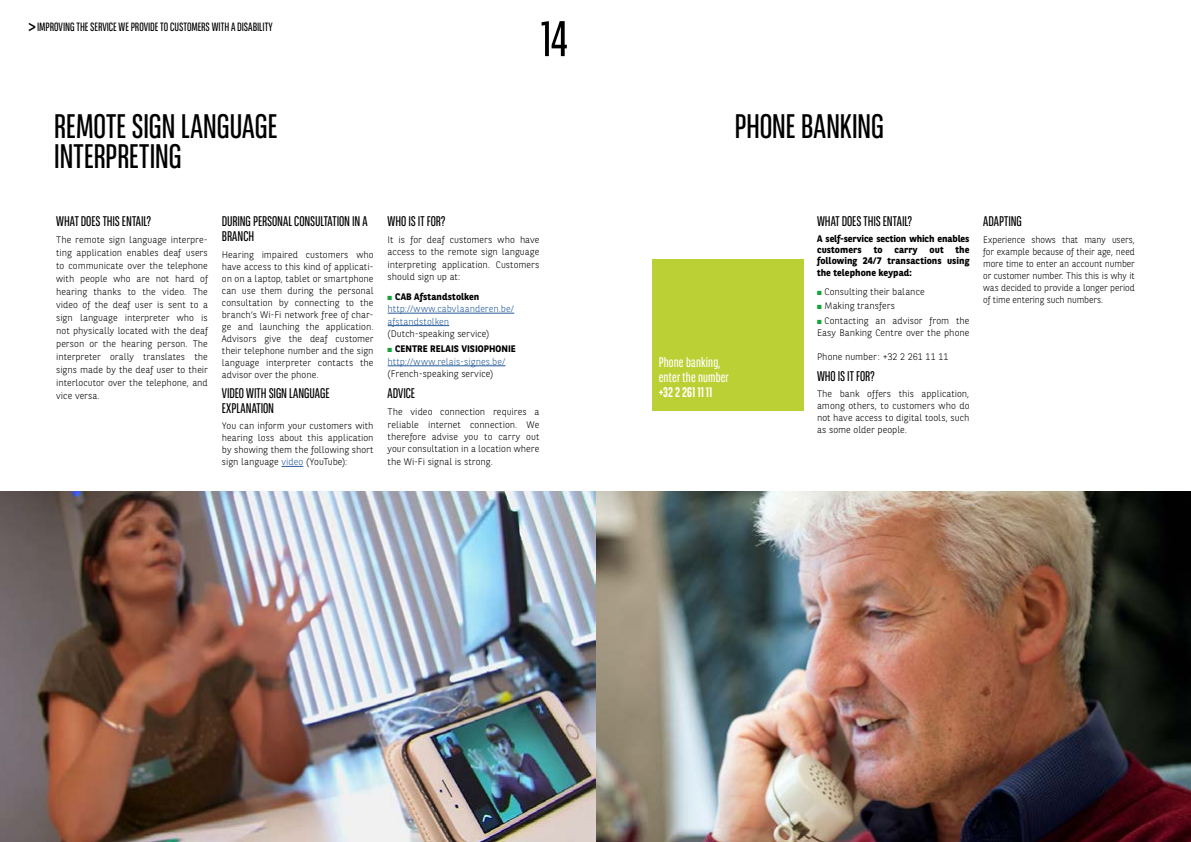
<style>
.page{position:relative;width:1191px;height:842px;background:#fff}
.page>*{position:absolute;margin:0;border:0;box-sizing:border-box;transform-origin:0 0}
.t1{font:50px "BNPP Sans Condensed";color:#000}
.t2{font:34px/30px "BNPP Sans Condensed";letter-spacing:-.015em;color:#000}
.t3{font:14px/15px "BNPP Sans Condensed";letter-spacing:-.005em;color:#000}
.t4{font:14px/15px "BNPP Sans Condensed";letter-spacing:.01em;color:#fff}
.t5{font:700 14px "BNPP Sans Condensed";letter-spacing:.01em;color:#fff}
.t6{font:12px "BNPP Sans Condensed";letter-spacing:-.005em;color:#000}
.t7{font:300 9.5px/12px "BNPP Sans";letter-spacing:.005em;color:#000;text-align:justify}
.t8{font:300 9.5px/12px "BNPP Sans";letter-spacing:.005em;color:#000;text-align:justify;scale:.96 1}
.t9{font:300 9.5px/12.4px "BNPP Sans";letter-spacing:.01em;color:#275b9b}
.t10{font:700 9.5px/11px "BNPP Sans";letter-spacing:.005em;color:#000}
.s1{font-size:21px}
.s2{color:#275b9b}
.s3{color:#13a538}
.s4{font-weight:700;color:#000}
</style>
<div class="page">
<img style="left:595px;top:492px;width:596px;height:350px">
<img style="left:0;top:492px;width:595px;height:350px">
<hr style="left:387px;top:313px;width:127px;height:1px;background:#275b9b">
<hr style="left:387px;top:325px;width:62px;height:1px;background:#275b9b">
<hr style="left:387px;top:366px;width:118px;height:1px;background:#275b9b">
<div style="left:651px;top:259px;width:152px;height:152px;background:#bbd034"></div>
<svg style="left:281px;top:466px;width:22px;height:1px"></svg>
<p class="t6" style="left:28px;top:19px;width:246px"><span class="s1">&gt;</span>IMPROVING THE SERVICE WE PROVIDE TO CUSTOMERS WITH A DISABILITY</p>
<h1 class="t1" style="left:540px;top:8px;width:28px">14</h1>
<h2 class="t2" style="left:54px;top:110px;width:225px">REMOTE SIGN LANGUAGE<br>INTERPRETING</h2>
<h2 class="t2" style="left:734px;top:110px;width:151px">PHONE BANKING</h2>
<h3 class="t3" style="left:56px;top:214px;width:96px">WHAT DOES THIS ENTAIL?</h3>
<p class="t7" style="left:56px;top:233px;width:153px;line-height:12.9px">The remote sign language interpre&shy;ting application enables deaf users to communicate over the telephone with people who are not hard of hearing thanks to the video. The video of the deaf user is sent to a sign language interpreter who is not physically located with the deaf person or the hearing person. The interpreter orally translates the signs made by the deaf user to their interlocutor over the telephone, and vice versa.</p>
<h3 class="t3" style="left:222px;top:214px;width:147px">DURING PERSONAL CONSULTATION IN A<br>BRANCH</h3>
<p class="t7" style="left:222px;top:248px;width:153px">Hearing impaired customers who have access to this kind of applicati&shy;on on a laptop, tablet or smartphone can use them during the personal consultation by connecting to the branch’s Wi-Fi network free of char&shy;ge and launching the application.<br>Advisors give the deaf customer their telephone number and the sign language interpreter contacts the advisor over the phone.</p>
<h3 class="t3" style="left:222px;top:386px;width:109px">VIDEO WITH SIGN LANGUAGE<br>EXPLANATION</h3>
<p class="t7" style="left:222px;top:420px;width:153px">You can inform your customers with hearing loss about this application by showing them the following short sign language <span class="s2">video</span> (YouTube):</p>
<h3 class="t3" style="left:387px;top:214px;width:59px">WHO IS IT FOR?</h3>
<p class="t7" style="left:387px;top:233px;width:153px;line-height:12.4px">It is for deaf customers who have access to the remote sign language interpreting application. Customers should sign up at:</p>
<p class="t9" style="left:387px;top:290px;width:128px"><span class="s3">■</span> <span class="s4">CAB Afstandstolken </span>http://www.cabvlaanderen.be/ afstandstolken</p>
<p class="t7" style="left:387px;top:327px;width:103px">(Dutch-speaking service)</p>
<p class="t9" style="left:387px;top:342px;width:130px"><span class="s3">■</span> <span class="s4">CENTRE RELAIS VISIOPHONIE </span>http://www.relais-signes.be/</p>
<p class="t7" style="left:387px;top:368px;width:107px">(French-speaking service)</p>
<h3 class="t3" style="left:387px;top:386px;width:29px">ADVICE</h3>
<p class="t7" style="left:387px;top:405px;width:153px;line-height:12.4px">The video connection requires a reliable internet connection. We therefore advise you to carry out your consultation in a location where the Wi-Fi signal is strong.</p>
<h3 class="t4" style="left:658px;top:354px;width:72px">Phone banking, enter the number</h3>
<h3 class="t5" style="left:658px;top:383px;width:55px">+32 2 261 11 11</h3>
<h3 class="t3" style="left:817px;top:214px;width:96px">WHAT DOES THIS ENTAIL?</h3>
<p class="t10" style="left:817px;top:232px;width:154px">A self-service section which enables customers to carry</p>
<p class="t10" style="left:817px;top:243px;width:154px;text-align:right">the<br>following 24/7 transactions using</p>
<p class="t10" style="left:817px;top:266px;width:96px">the telephone keypad:</p>
<p class="t7" style="left:817px;top:285px;width:109px"><span class="s3">■</span> Consulting their balance</p>
<p class="t7" style="left:817px;top:300px;width:79px"><span class="s3">■</span> Making transfers</p>
<p class="t7" style="left:817px;top:314px;width:154px"><span class="s3">■</span> Contacting an advisor from the<br>Easy Banking Centre over the phone</p>
<p class="t7" style="left:817px;top:350px;width:133px">Phone number: +32 2 261 11 11</p>
<h3 class="t3" style="left:817px;top:368px;width:59px">WHO IS IT FOR?</h3>
<p class="t7" style="left:817px;top:387px;width:154px">The bank offers this application, among others, to customers who do not have access to digital tools, such as some older people.</p>
<p class="t10" style="left:929px;top:243px;width:16px">out</p>
<h3 class="t3" style="left:983px;top:214px;width:40px">ADAPTING</h3>
<p class="t8" style="left:983px;top:233px;width:159px">Experience shows that many users, for example because of their age, need more time to enter an account number or customer number. This this is why it was decided to provide a longer period of time entering such numbers.</p>
</div>
